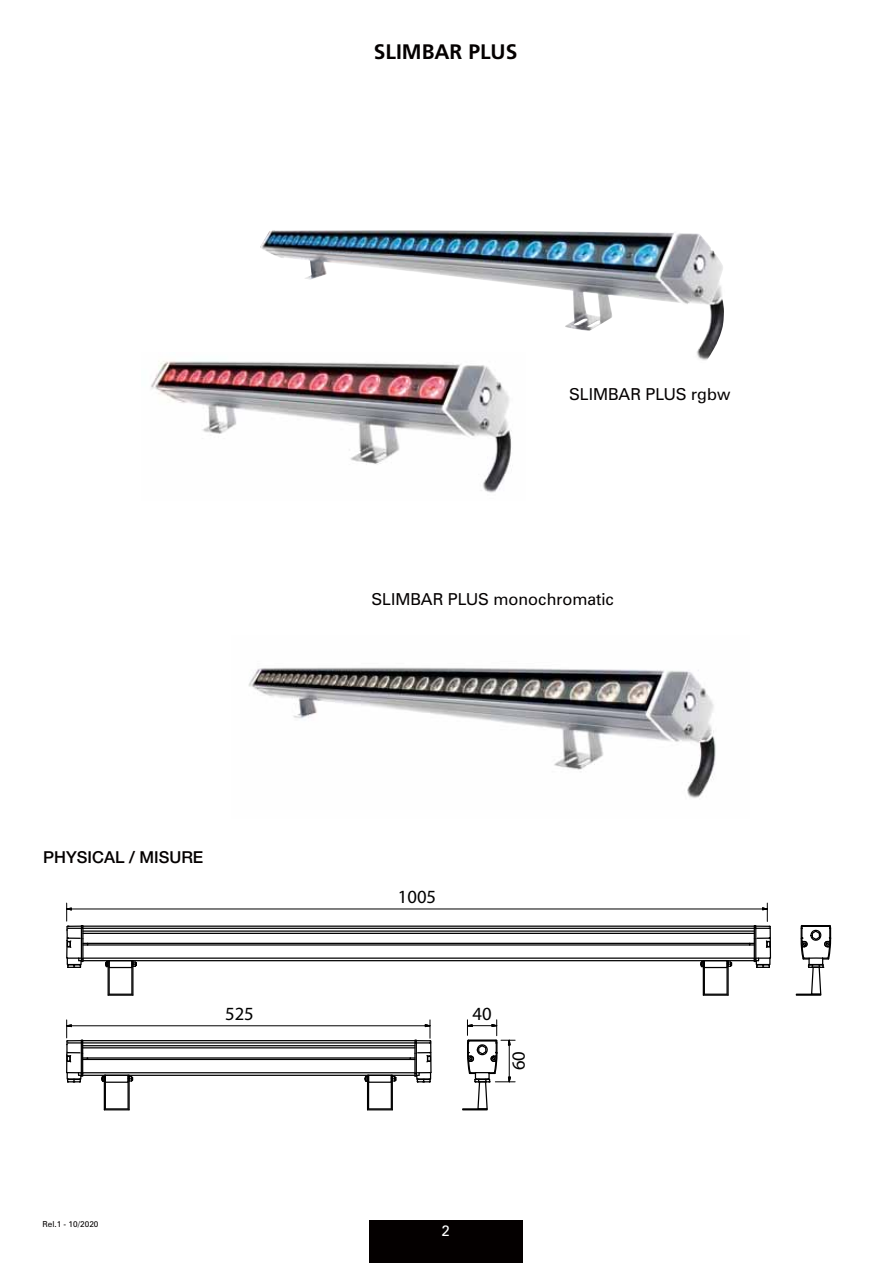
<style>
.page{position:relative;width:893px;height:1263px;background:#fff}
.page>*{position:absolute;margin:0;border:0;box-sizing:border-box;transform-origin:0 0}
.t1{font:700 21px "Frutiger";color:#040000}
.t2{font:18.6px "Myriad Pro";color:#000}
.t3{font:16.5px "Zurich BT";color:#040000}
.t4{font:500 16.5px "Helvetica Neue LT Std";color:#040000}
.t5{font:15px "Zurich BT";color:#fff}
.t6{font:8.25px "Zurich BT";color:#040000}
</style>
<div class="page">
<div style="left:370px;top:1220px;width:153px;height:43px;background:#040000"></div>
<hr style="left:71px;top:909px;width:692px;height:1px;background:#000">
<hr style="left:71px;top:1025px;width:354px;height:1px;background:#000">
<hr style="left:83px;top:933px;width:671px;height:1px;background:#000">
<hr style="left:83px;top:930px;width:671px;height:2px;background:#000">
<hr style="left:83px;top:928px;width:671px;height:1px;background:#000">
<hr style="left:83px;top:925px;width:671px;height:2px;background:#000">
<hr style="left:83px;top:944px;width:671px;height:1px;background:#000">
<hr style="left:83px;top:943px;width:671px;height:1px;background:#000">
<hr style="left:83px;top:957px;width:671px;height:2px;background:#000">
<hr style="left:83px;top:960px;width:671px;height:1px;background:#000">
<svg style="left:66px;top:903px;width:22px;height:65px"></svg>
<svg style="left:410px;top:1020px;width:22px;height:63px"></svg>
<hr style="left:83px;top:1047px;width:332px;height:1px;background:#000">
<hr style="left:83px;top:1045px;width:332px;height:1px;background:#000">
<hr style="left:83px;top:1042px;width:332px;height:1px;background:#000">
<hr style="left:83px;top:1040px;width:332px;height:1px;background:#000">
<hr style="left:83px;top:1059px;width:332px;height:1px;background:#000">
<hr style="left:83px;top:1057px;width:332px;height:1px;background:#000">
<hr style="left:83px;top:1072px;width:332px;height:1px;background:#000">
<hr style="left:83px;top:1075px;width:332px;height:1px;background:#000">
<svg style="left:66px;top:1020px;width:22px;height:63px"></svg>
<div style="left:462px;top:1108px;width:26px;height:2px;border:1px solid #000"></div>
<svg style="left:465px;top:1020px;width:50px;height:90px"></svg>
<svg style="left:364px;top:1074px;width:33px;height:36px"></svg>
<svg style="left:100px;top:1074px;width:33px;height:36px"></svg>
<svg style="left:104px;top:903px;width:728px;height:93px"></svg>
<img style="left:260px;top:230px;width:464px;height:131px">
<img style="left:151px;top:353px;width:375px;height:140px">
<img style="left:248px;top:667px;width:468px;height:131px">
<p class="t1" style="left:374px;top:41px;width:145px">SLIMBAR PLUS</p>
<p class="t3" style="left:569px;top:388px;width:163px">SLIMBAR PLUS rgbw</p>
<p class="t3" style="left:371px;top:593px;width:244px">SLIMBAR PLUS monochromatic</p>
<p class="t4" style="left:43px;top:852px;width:162px">PHYSICAL / MISURE</p>
<p class="t2" style="left:398px;top:886px;width:40px">1005</p>
<p class="t2" style="left:225px;top:1002px;width:30px">525</p>
<p class="t2" style="left:473px;top:1002px;width:21px">40</p>
<p class="t2" style="left:507px;top:1070px;width:21px;rotate:-90deg">60</p>
<p class="t6" style="left:43px;top:1221px;width:57px">Rel.1 - 10/2020</p>
<p class="t5" style="left:441px;top:1225px;width:10px">2</p>
</div>
